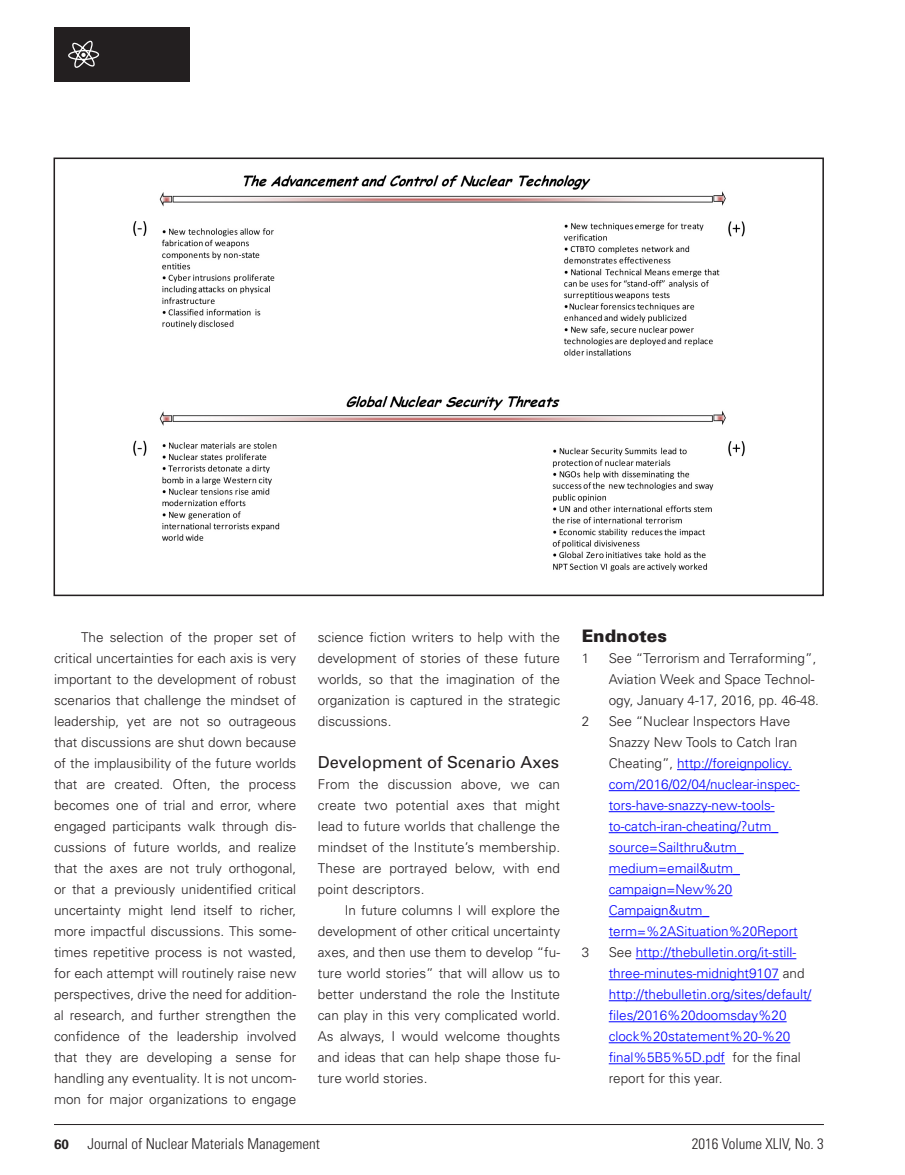
<style>
.page{position:relative;width:905px;height:1175px;background:#fff}
.page>*{position:absolute;margin:0;border:0;box-sizing:border-box;transform-origin:0 0}
.t1{font:900 17.25px "Univers";color:#231f20}
.Subhead{font:16.5px "Univers";color:#231f20}
.t2{font:300 condensed 15px "Univers";color:#231f20}
.BODY_indent{font:300 13.5px/21px "Univers";color:#231f20;text-align:justify}
.end_notes_Refrences{font:300 13.5px/21px "Univers";color:#00f}
.BODY_no_indent{font:300 13.5px/21px "Univers";letter-spacing:.01em;color:#231f20;text-align:justify}
.end_notes_Refrences-2{font:300 13.5px/21px "Univers";color:#231f20}
.s1{color:#231f20}
.s2{font-weight:700;font-stretch:normal;font-size:13.5px}
</style>
<div class="page">
<hr style="left:54px;top:1124px;width:770px;height:1px;background:#231f20">
<div style="left:54px;top:28px;width:135px;height:54px;background:#231f20"></div>
<div style="left:68px;top:50px;width:31px;height:10px;border:1px solid #fff;border-radius:50%"></div>
<svg style="left:72px;top:40px;width:23px;height:28px"></svg>
<hr style="left:677px;top:769px;width:114px;height:1px;background:#00f">
<hr style="left:608px;top:790px;width:191px;height:1px;background:#00f">
<hr style="left:608px;top:811px;width:166px;height:1px;background:#00f">
<hr style="left:608px;top:832px;width:170px;height:1px;background:#00f">
<hr style="left:608px;top:853px;width:135px;height:1px;background:#00f">
<hr style="left:608px;top:874px;width:132px;height:1px;background:#00f">
<hr style="left:608px;top:895px;width:124px;height:1px;background:#00f">
<hr style="left:608px;top:916px;width:101px;height:1px;background:#00f">
<hr style="left:608px;top:937px;width:189px;height:1px;background:#00f">
<hr style="left:635px;top:958px;width:161px;height:1px;background:#00f">
<hr style="left:608px;top:979px;width:171px;height:1px;background:#00f">
<hr style="left:608px;top:1000px;width:203px;height:1px;background:#00f">
<hr style="left:608px;top:1021px;width:178px;height:1px;background:#00f">
<hr style="left:608px;top:1042px;width:182px;height:1px;background:#00f">
<hr style="left:608px;top:1063px;width:117px;height:1px;background:#00f">
<img style="left:133px;top:175px;width:612px;height:397px">
<div style="left:53px;top:157px;width:771px;height:439px;border:2px solid #231f20"></div>
<p class="BODY_indent" style="left:54px;top:627px;width:244px;text-indent:27px">The selection of the proper set of critical uncertainties for each axis is very important to the development of robust scenarios that challenge the mindset of leadership, yet are not so outrageous that discussions are shut down because of the implausibility of the future worlds that are created. Often, the process becomes one of trial and error, where engaged participants walk through dis&shy;cussions of future worlds, and realize that the axes are not truly orthogonal, or that a previously unidentified critical uncertainty might lend itself to richer, more impactful discussions. This some&shy;times repetitive process is not wasted, for each attempt will routinely raise new perspectives, drive the need for addition&shy;al research, and further strengthen the confidence of the leadership involved that they are developing a sense for handling any eventuality. It is not uncom&shy;mon for major organizations to engage</p>
<p class="BODY_indent" style="left:318px;top:627px;width:244px">science fiction writers to help with the development of stories of these future worlds, so that the imagination of the organization is captured in the strategic discussions.</p>
<p class="Subhead" style="left:318px;top:753px;width:243px">Development of Scenario Axes</p>
<p class="BODY_no_indent" style="left:318px;top:774px;width:244px">From the discussion above, we can create two potential axes that might lead to future worlds that challenge the mindset of the Institute’s membership.<br>These are portrayed below, with end point descriptors.</p>
<p class="BODY_indent" style="left:318px;top:900px;width:244px;text-indent:27px">In future columns I will explore the development of other critical uncertainty axes, and then use them to develop “fu&shy;ture world stories” that will allow us to better understand the role the Institute can play in this very complicated world.<br>As always, I would welcome thoughts and ideas that can help shape those fu&shy;ture world stories.</p>
<p class="t1" style="left:581px;top:625px;width:87px">Endnotes</p>
<p class="end_notes_Refrences-2" style="left:581px;top:648px;width:9px">1</p>
<p class="end_notes_Refrences-2" style="left:608px;top:648px;width:212px">See “Terrorism and Terraforming”,<br>Aviation Week and Space Technol&shy;ogy, January 4-17, 2016, pp. 46-48.</p>
<p class="end_notes_Refrences-2" style="left:581px;top:711px;width:9px">2</p>
<p class="end_notes_Refrences" style="left:608px;top:711px;width:192px"><span class="s1">See “Nuclear Inspectors Have<br>Snazzy New Tools to Catch Iran<br>Cheating”,</span> http://foreignpolicy. com/2016/02/04/nuclear-inspec&shy;tors-have-snazzy-new-tools&shy;to-catch-iran-cheating/?utm_ source=Sailthru&amp;utm_ medium=email&amp;utm_ campaign=New%20<br>Campaign&amp;utm_ term=%2ASituation%20Report</p>
<p class="end_notes_Refrences-2" style="left:581px;top:942px;width:9px">3</p>
<p class="end_notes_Refrences" style="left:608px;top:942px;width:204px"><span class="s1">See</span> http://thebulletin.org/it-still&shy;three-minutes-midnight9107 <span class="s1">and </span>http://thebulletin.org/sites/default/ files/2016%20doomsday%20 clock%20statement%20-%20 final%5B5%5D.pdf <span class="s1">for the final report for this year.</span></p>
<p class="t2" style="left:54px;top:1134px;width:267px"><span class="s2">60</span> Journal of Nuclear Materials Management</p>
<p class="t2" style="left:691px;top:1134px;width:134px">2016 Volume XLIV, No. 3</p>
</div>
